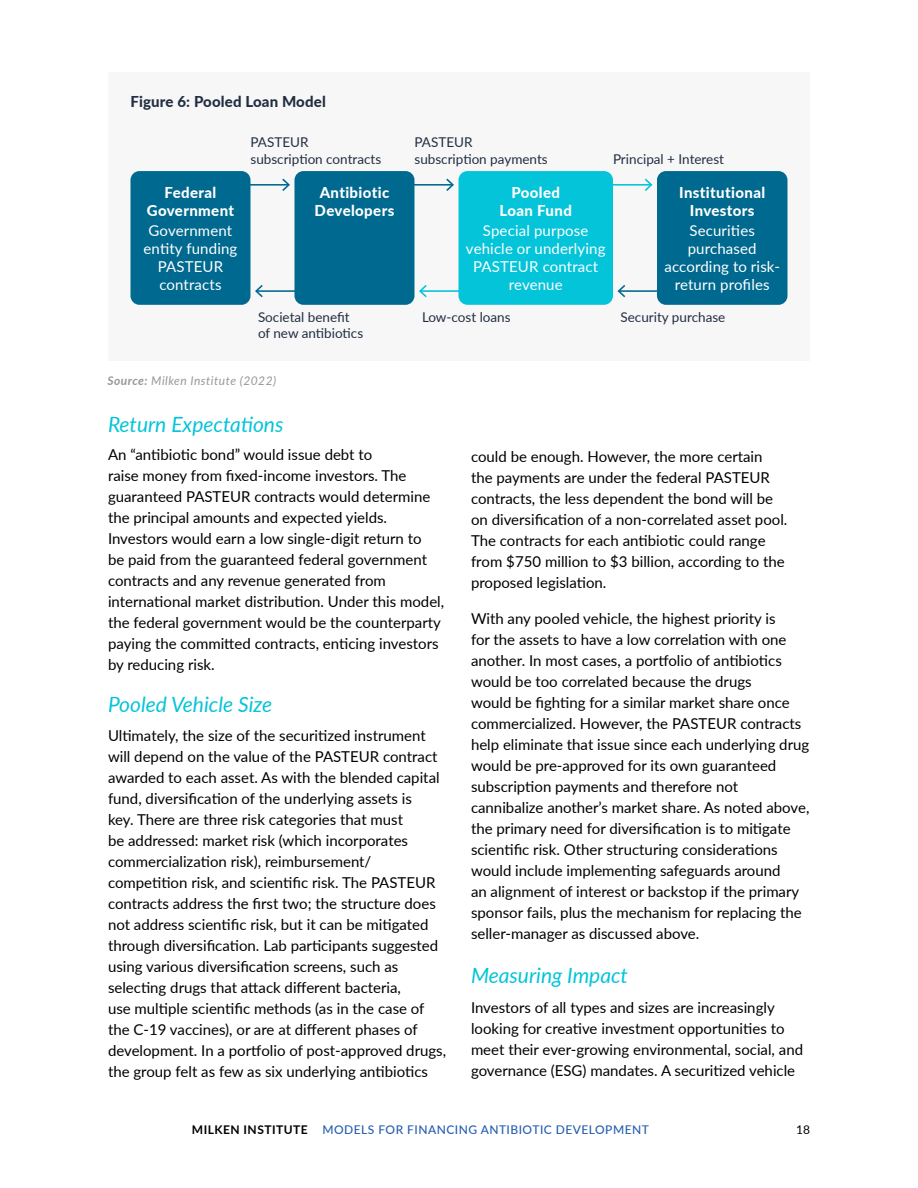
<style>
.page{position:relative;width:918px;height:1188px;background:#fff}
.page>*{position:absolute;margin:0;border:0;box-sizing:border-box;transform-origin:0 0}
.t1{font:italic 21px "Lato";color:#04c4d9}
.t2{font:15px/21px "Lato";color:#000}
.t3{font:15px/18px "Lato";letter-spacing:.01em;color:#fff;text-align:center}
.t4{font:800 15px/18px "Lato";letter-spacing:.025em;color:#fff;text-align:center}
.t5{font:800 15px "Lato";letter-spacing:.01em;color:#212e42}
.t6{font:13.5px/16.2px "Lato";color:#212e42}
.t7{font:500 12px "Lato";letter-spacing:.04em;color:#275eb0}
.t8{font:italic 12px "Lato";letter-spacing:.04em;color:#989899}
.t9{font:12px "Lato";color:#000}
.s1{font-weight:700}
.s2{font-weight:700;color:#000}
</style>
<div class="page">
<div style="left:108px;top:72px;width:702px;height:288px;background:#f8f7f7"></div>
<div style="left:294px;top:171px;width:120px;height:134px;background:#00698f;border-radius:9px"></div>
<hr style="left:243px;top:184px;width:46px;height:2px;background:#00698f">
<svg style="left:281px;top:178px;width:9px;height:13px"></svg>
<hr style="left:256px;top:290px;width:46px;height:2px;background:#00698f">
<svg style="left:255px;top:285px;width:9px;height:13px"></svg>
<hr style="left:407px;top:184px;width:46px;height:2px;background:#00698f">
<svg style="left:445px;top:178px;width:9px;height:13px"></svg>
<hr style="left:420px;top:290px;width:46px;height:2px;background:#04c4d9">
<svg style="left:419px;top:285px;width:9px;height:13px"></svg>
<hr style="left:605px;top:184px;width:46px;height:2px;background:#04c4d9">
<svg style="left:643px;top:178px;width:10px;height:13px"></svg>
<hr style="left:619px;top:290px;width:46px;height:2px;background:#00698f">
<svg style="left:617px;top:285px;width:10px;height:13px"></svg>
<div style="left:459px;top:171px;width:154px;height:134px;background:#04c4d9;border-radius:9px"></div>
<div style="left:130px;top:171px;width:120px;height:134px;background:#00698f;border-radius:9px"></div>
<div style="left:657px;top:171px;width:131px;height:134px;background:#00698f;border-radius:9px"></div>
<p class="t5" style="left:130px;top:90px;width:197px">Figure 6: Pooled Loan Model</p>
<p class="t4" style="left:147px;top:183px;width:89px">Federal<br>Government</p>
<p class="t3" style="left:144px;top:221px;width:95px">Government entity funding<br>PASTEUR contracts</p>
<p class="t6" style="left:251px;top:134px;width:132px">PASTEUR subscription contracts</p>
<p class="t6" style="left:414px;top:134px;width:135px">PASTEUR subscription payments</p>
<p class="t4" style="left:315px;top:183px;width:81px">Antibiotic<br>Developers</p>
<p class="t4" style="left:500px;top:183px;width:74px">Pooled<br>Loan Fund</p>
<p class="t3" style="left:466px;top:221px;width:141px">Special purpose vehicle or underlying<br>PASTEUR contract revenue</p>
<p class="t6" style="left:613px;top:150px;width:113px">Principal + Interest</p>
<p class="t4" style="left:679px;top:183px;width:87px">Institutional<br>Investors</p>
<p class="t3" style="left:664px;top:221px;width:117px">Securities purchased according to risk&shy;return profiles</p>
<p class="t6" style="left:258px;top:308px;width:93px">Societal benefit</p>
<p class="t6" style="left:422px;top:308px;width:90px">Low-cost loans</p>
<p class="t6" style="left:621px;top:308px;width:106px">Security purchase</p>
<p class="t6" style="left:258px;top:324px;width:107px">of new antibiotics</p>
<p class="t8" style="left:107px;top:372px;width:170px"><span class="s1">Source:</span> Milken Institute (2022)</p>
<h1 class="t1" style="left:108px;top:409px;width:177px">Return Expectations</h1>
<p class="t2" style="left:108px;top:444px;width:338px">An “antibiotic bond” would issue debt to<br>raise money from fixed-income investors. The guaranteed PASTEUR contracts would determine the principal amounts and expected yields.<br>Investors would earn a low single-digit return to<br>be paid from the guaranteed federal government contracts and any revenue generated from international market distribution. Under this model, the federal government would be the counterparty paying the committed contracts, enticing investors by reducing risk.</p>
<h1 class="t1" style="left:108px;top:690px;width:166px">Pooled Vehicle Size</h1>
<p class="t2" style="left:108px;top:724px;width:340px">Ultimately, the size of the securitized instrument will depend on the value of the PASTEUR contract awarded to each asset. As with the blended capital fund, diversification of the underlying assets is<br>key. There are three risk categories that must<br>be addressed: market risk (which incorporates commercialization risk), reimbursement/ competition risk, and scientific risk. The PASTEUR contracts address the first two; the structure does not address scientific risk, but it can be mitigated through diversification. Lab participants suggested using various diversification screens, such as selecting drugs that attack different bacteria,<br>use multiple scientific methods (as in the case of the C-19 vaccines), or are at different phases of development. In a portfolio of post-approved drugs, the group felt as few as six underlying antibiotics</p>
<p class="t2" style="left:471px;top:445px;width:318px">could be enough. However, the more certain the payments are under the federal PASTEUR contracts, the less dependent the bond will be on diversification of a non-correlated asset pool.<br>The contracts for each antibiotic could range from $750 million to $3 billion, according to the proposed legislation.</p>
<p class="t2" style="left:471px;top:607px;width:340px">With any pooled vehicle, the highest priority is<br>for the assets to have a low correlation with one another. In most cases, a portfolio of antibiotics would be too correlated because the drugs<br>would be fighting for a similar market share once commercialized. However, the PASTEUR contracts help eliminate that issue since each underlying drug would be pre-approved for its own guaranteed subscription payments and therefore not cannibalize another’s market share. As noted above, the primary need for diversification is to mitigate scientific risk. Other structuring considerations would include implementing safeguards around<br>an alignment of interest or backstop if the primary sponsor fails, plus the mechanism for replacing the seller-manager as discussed above.</p>
<h1 class="t1" style="left:471px;top:960px;width:159px">Measuring Impact</h1>
<p class="t2" style="left:471px;top:996px;width:334px">Investors of all types and sizes are increasingly looking for creative investment opportunities to meet their ever-growing environmental, social, and governance (ESG) mandates. A securitized vehicle</p>
<p class="t7" style="left:192px;top:1121px;width:459px"><span class="s2">MILKEN INSTITUTE</span> MODELS FOR FINANCING ANTIBIOTIC DEVELOPMENT</p>
<p class="t9" style="left:796px;top:1121px;width:15px">18</p>
</div>
